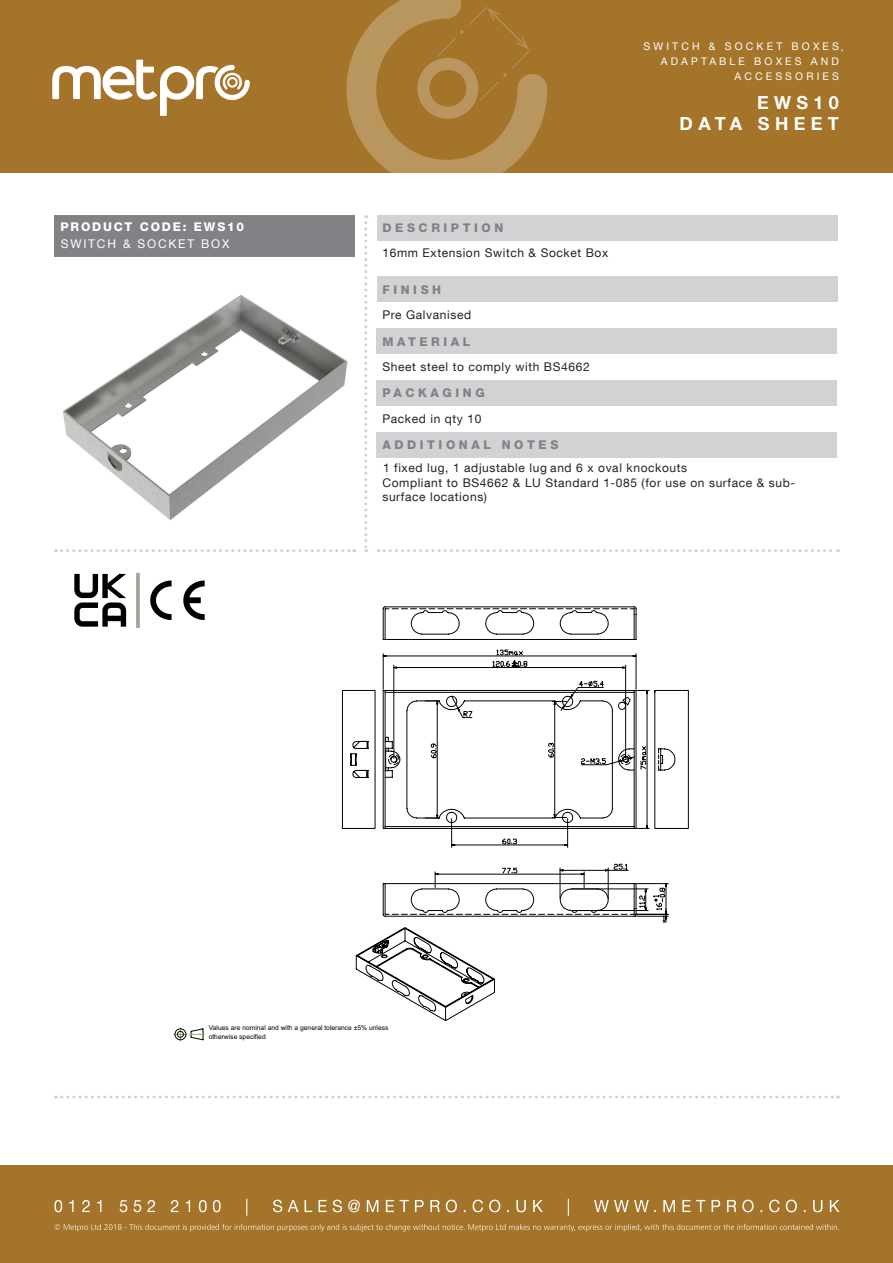
<style>
.page{position:relative;width:893px;height:1263px;background:#fff}
.page>*{position:absolute;margin:0;border:0;box-sizing:border-box;transform-origin:0 0}
.t1{font:700 18px "Helvetica Neue LT Com";letter-spacing:.3em;color:#fff}
.t2{font:12px/14.4px "Helvetica Neue LT Com";letter-spacing:.05em;color:#242021}
.t3{font:800 12px "Helvetica Neue LT Com";letter-spacing:.3em;color:#808285}
.t4{font:800 12px "Helvetica Neue LT Com";letter-spacing:.15em;color:#fff}
.t5{font:12px "Helvetica Neue LT Com";letter-spacing:.15em;color:#fff}
.t6{font:10.5px/15px "Helvetica Neue LT Com";letter-spacing:.3em;color:#fff;text-align:right}
.t7{font:6.75px/8.1px "Arial";color:#040503}
</style>
<div class="page">
<div style="left:0;top:1165px;width:893px;height:98px;background:#a3742a"></div>
<svg style="left:54px;top:1224px;width:785px;height:7px"></svg>
<svg style="left:54px;top:1199px;width:785px;height:17px"></svg>
<div style="left:0;top:0;width:893px;height:172px;background:#a3742a"></div>
<svg style="left:52px;top:60px;width:198px;height:56px"></svg>
<svg style="left:364px;top:215px;width:3px;height:337px"></svg>
<svg style="left:56px;top:549px;width:299px;height:3px"></svg>
<svg style="left:378px;top:549px;width:460px;height:3px"></svg>
<svg style="left:56px;top:1095px;width:782px;height:3px"></svg>
<svg style="left:346px;top:0;width:201px;height:173px"></svg>
<div style="left:376px;top:215px;width:461px;height:25px;background:#d1d2d4"></div>
<div style="left:55px;top:215px;width:300px;height:41px;background:#808285"></div>
<div style="left:376px;top:277px;width:461px;height:25px;background:#d1d2d4"></div>
<div style="left:376px;top:329px;width:461px;height:25px;background:#d1d2d4"></div>
<div style="left:376px;top:381px;width:461px;height:25px;background:#d1d2d4"></div>
<div style="left:376px;top:432px;width:461px;height:26px;background:#d1d2d4"></div>
<img style="left:63px;top:295px;width:285px;height:225px">
<svg style="left:350px;top:690px;width:338px;height:139px"></svg>
<svg style="left:383px;top:606px;width:254px;height:45px"></svg>
<svg style="left:381px;top:651px;width:288px;height:266px"></svg>
<svg style="left:356px;top:697px;width:311px;height:324px"></svg>
<svg style="left:174px;top:1028px;width:30px;height:13px"></svg>
<img style="left:74px;top:572px;width:131px;height:56px">
<p class="t4" style="left:61px;top:220px;width:185px">PRODUCT CODE: EWS10</p>
<p class="t5" style="left:61px;top:236px;width:170px">SWITCH &amp; SOCKET BOX</p>
<p class="t6" style="left:643px;top:39px;width:197px">SWITCH &amp; SOCKET BOXES<br>ADAPTABLE BOXES AND<br>ACCESSORIES</p>
<p class="t1" style="left:680px;top:112px;width:161px">DATA SHEET</p>
<p class="t1" style="left:757px;top:91px;width:83px">EWS10</p>
<p class="t3" style="left:382px;top:221px;width:122px">DESCRIPTION</p>
<p class="t2" style="left:382px;top:245px;width:227px">16mm Extension Switch &amp; Socket Box</p>
<p class="t3" style="left:382px;top:282px;width:60px">FINISH</p>
<p class="t2" style="left:382px;top:307px;width:90px">Pre Galvanised</p>
<p class="t3" style="left:382px;top:334px;width:89px">MATERIAL</p>
<p class="t2" style="left:382px;top:359px;width:209px">Sheet steel to comply with BS4662</p>
<p class="t3" style="left:382px;top:386px;width:104px">PACKAGING</p>
<p class="t2" style="left:382px;top:411px;width:101px">Packed in qty 10</p>
<p class="t3" style="left:382px;top:438px;width:178px">ADDITIONAL NOTES</p>
<p class="t2" style="left:383px;top:460px;width:306px">1 fixed lug, 1 adjustable lug and 6 x oval knockouts</p>
<p class="t2" style="left:382px;top:475px;width:414px">Compliant to BS4662 &amp; LU Standard 1-085 (for use on surface &amp; sub&shy;surface locations)</p>
<p class="t7" style="left:209px;top:1024px;width:181px">Values are nominal and with a general tolerance ±5% unless otherwise specified</p>
</div>
